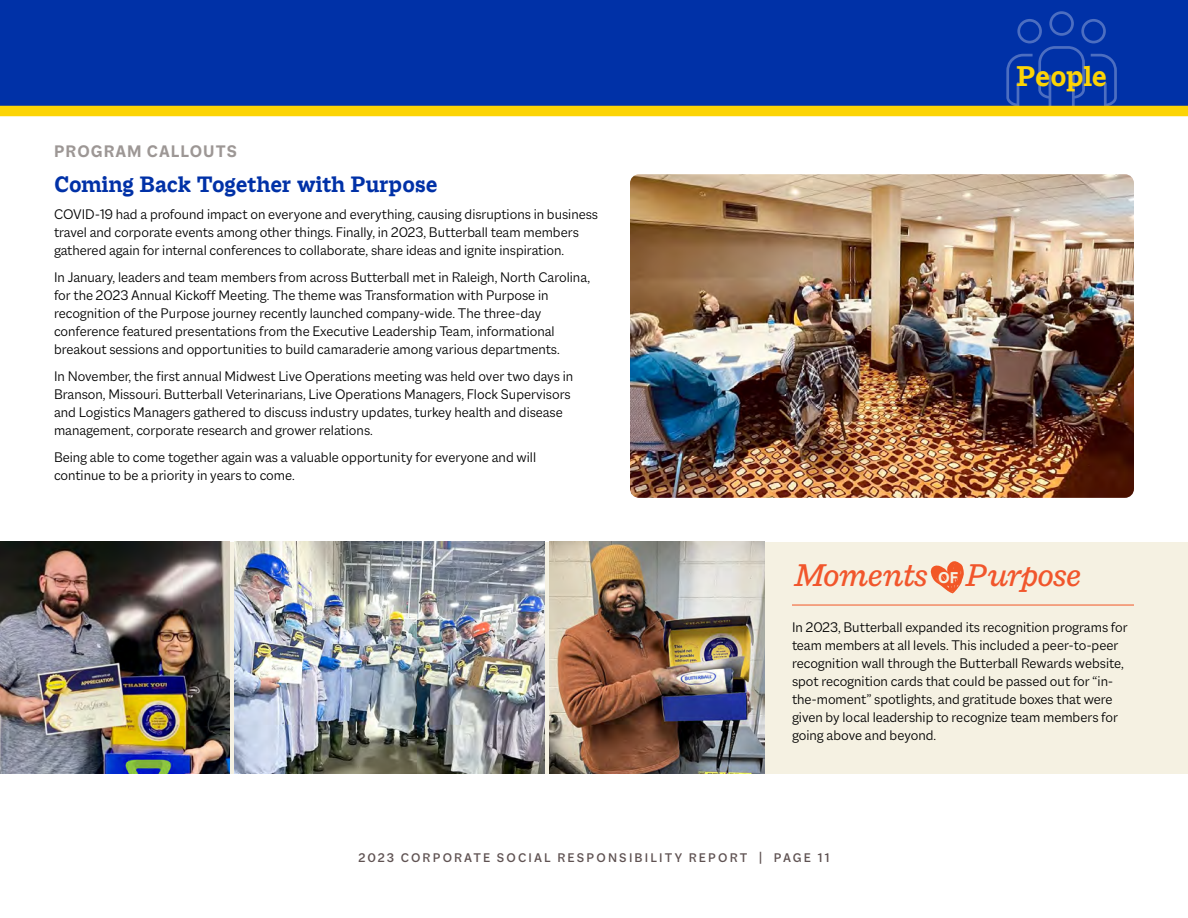
<style>
.page{position:relative;width:1188px;height:918px;background:#fff}
.page>*{position:absolute;margin:0;border:0;box-sizing:border-box;transform-origin:0 0}
.t1{font:italic 500 33.75px "Macklin Slab";letter-spacing:-.03em;color:#f1562c}
.t2{font:700 30.75px "Macklin Slab";color:#fcd405}
.t3{font:700 24px "Macklin Slab";color:#0031a7}
.t4{font:700 18px "Macklin Sans";letter-spacing:.06em;color:#9d9795}
.t5{font:300 15px/18px "Macklin Sans";color:#000}
.t6{font:500 13.5px "Macklin Sans";letter-spacing:.16em;color:#5f5252}
.s1{font-family:"Macklin Sans";font-weight:700;font-style:normal;font-size:16.8px;color:#f5f1e2}
</style>
<div class="page">
<div style="left:0;top:0;width:1188px;height:106px;background:#0031a7"></div>
<svg style="left:1006px;top:11px;width:111px;height:95px"></svg>
<div style="left:0;top:106px;width:1188px;height:10px;background:#fcd405"></div>
<img style="left:630px;top:174px;width:504px;height:324px">
<div style="left:0;top:542px;width:1188px;height:231px;background:#f5f1e2"></div>
<img style="left:234px;top:542px;width:310px;height:231px">
<img style="left:0;top:542px;width:230px;height:231px">
<img style="left:549px;top:542px;width:216px;height:231px">
<hr style="left:792px;top:605px;width:342px;height:1px;background:#f25726">
<svg style="left:931px;top:561px;width:33px;height:32px"></svg>
<p class="t4" style="left:54px;top:141px;width:185px">PROGRAM CALLOUTS</p>
<h3 class="t3" style="left:54px;top:170px;width:385px">Coming Back Together with Purpose</h3>
<p class="t5" style="left:54px;top:205px;width:546px">COVID-19 had a profound impact on everyone and everything, causing disruptions in business travel and corporate events among other things. Finally, in 2023, Butterball team members gathered again for internal conferences to collaborate, share ideas and ignite inspiration.</p>
<p class="t5" style="left:54px;top:268px;width:538px">In January, leaders and team members from across Butterball met in Raleigh, North Carolina, for the 2023 Annual Kickoff Meeting. The theme was Transformation with Purpose in recognition of the Purpose journey recently launched company-wide. The three-day conference featured presentations from the Executive Leadership Team, informational breakout sessions and opportunities to build camaraderie among various departments.</p>
<p class="t5" style="left:54px;top:367px;width:521px">In November, the first annual Midwest Live Operations meeting was held over two days in Branson, Missouri. Butterball Veterinarians, Live Operations Managers, Flock Supervisors and Logistics Managers gathered to discuss industry updates, turkey health and disease management, corporate research and grower relations.</p>
<p class="t5" style="left:54px;top:448px;width:484px">Being able to come together again was a valuable opportunity for everyone and will continue to be a priority in years to come.</p>
<h2 class="t2" style="left:1016px;top:58px;width:92px">People</h2>
<h1 class="t1" style="left:794px;top:556px;width:289px">Moments <span class="s1">OF</span> Purpose</h1>
<p class="t5" style="left:792px;top:618px;width:337px">In 2023, Butterball expanded its recognition programs for team members at all levels. This included a peer-to-peer recognition wall through the Butterball Rewards website, spot recognition cards that could be passed out for “in&shy;the-moment” spotlights, and gratitude boxes that were given by local leadership to recognize team members for going above and beyond.</p>
<p class="t6" style="left:358px;top:850px;width:473px">2023 CORPORATE SOCIAL RESPONSIBILITY REPORT | PAGE 11</p>
</div>
